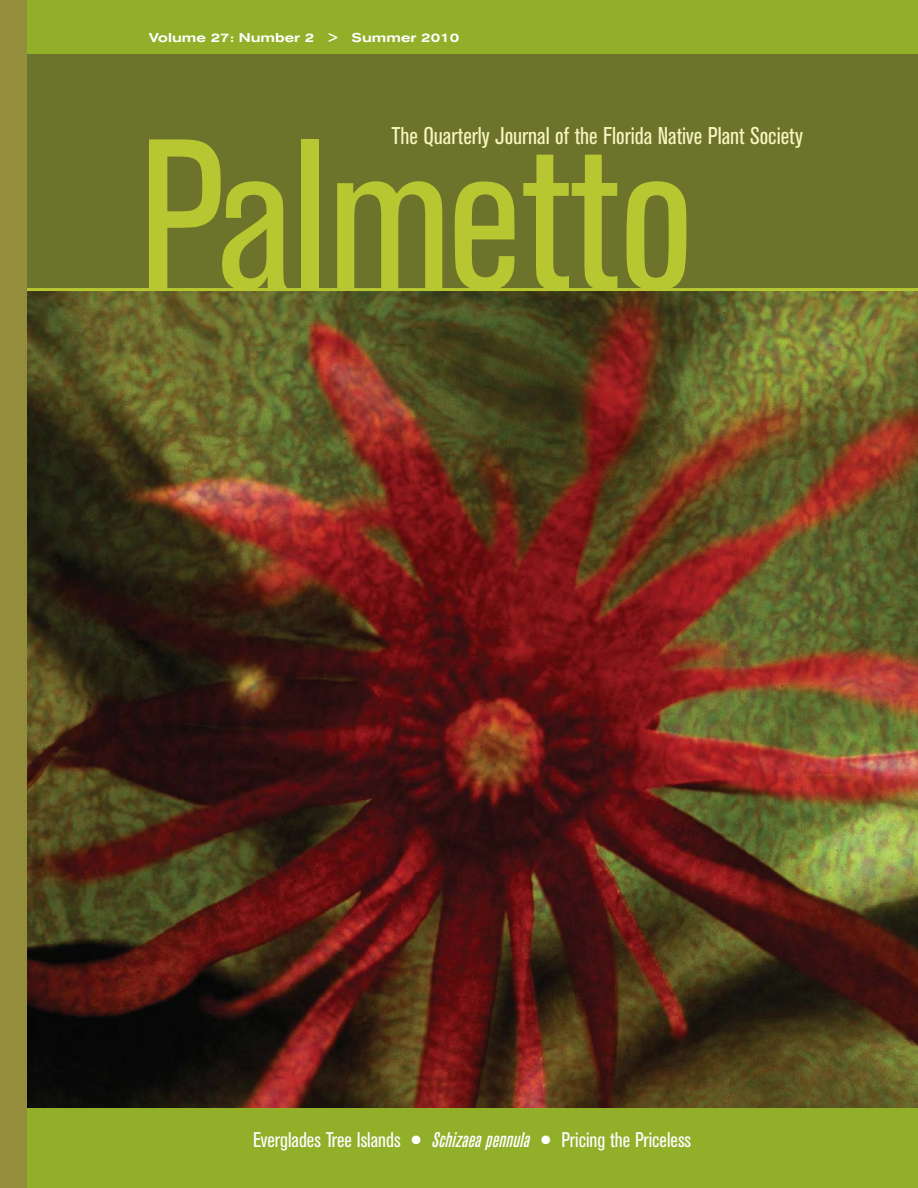
<style>
.page{position:relative;width:918px;height:1188px;background:#92af2a}
.page>*{position:absolute;margin:0;border:0;box-sizing:border-box;transform-origin:0 0}
.t1{font:condensed 211.5px "Akzidenz Grotesk BE";color:#b7c731}
.t2{font:condensed 24px "Akzidenz Grotesk BE";color:#f8f6c1}
.t3{font:condensed 21px "Akzidenz Grotesk BE";color:#fff}
.t4{font:500 expanded 12.75px "Akzidenz Grotesk BE";color:#fff}
.s1{font-weight:500;font-style:italic}
</style>
<div class="page">
<div style="left:0;top:54px;width:918px;height:248px;background:#6b742a"></div>
<img style="left:27px;top:291px;width:891px;height:816px">
<hr style="left:0;top:288px;width:918px;height:3px;background:#b7c731">
<div style="left:0;top:0;width:27px;height:1188px;background:#938d3c"></div>
<p class="t4" style="left:149px;top:33px;width:312px">Volume 27: Number 2 &gt; Summer 2010</p>
<p class="t2" style="left:392px;top:127px;width:413px">The Quarterly Journal of the Florida Native Plant Society</p>
<h1 class="t1" style="left:138px;top:139px;width:557px">Palmetto</h1>
<p class="t3" style="left:253px;top:1133px;width:440px">Everglades Tree Islands ● <span class="s1">Schizaea pennula</span> ● Pricing the Priceless</p>
</div>
